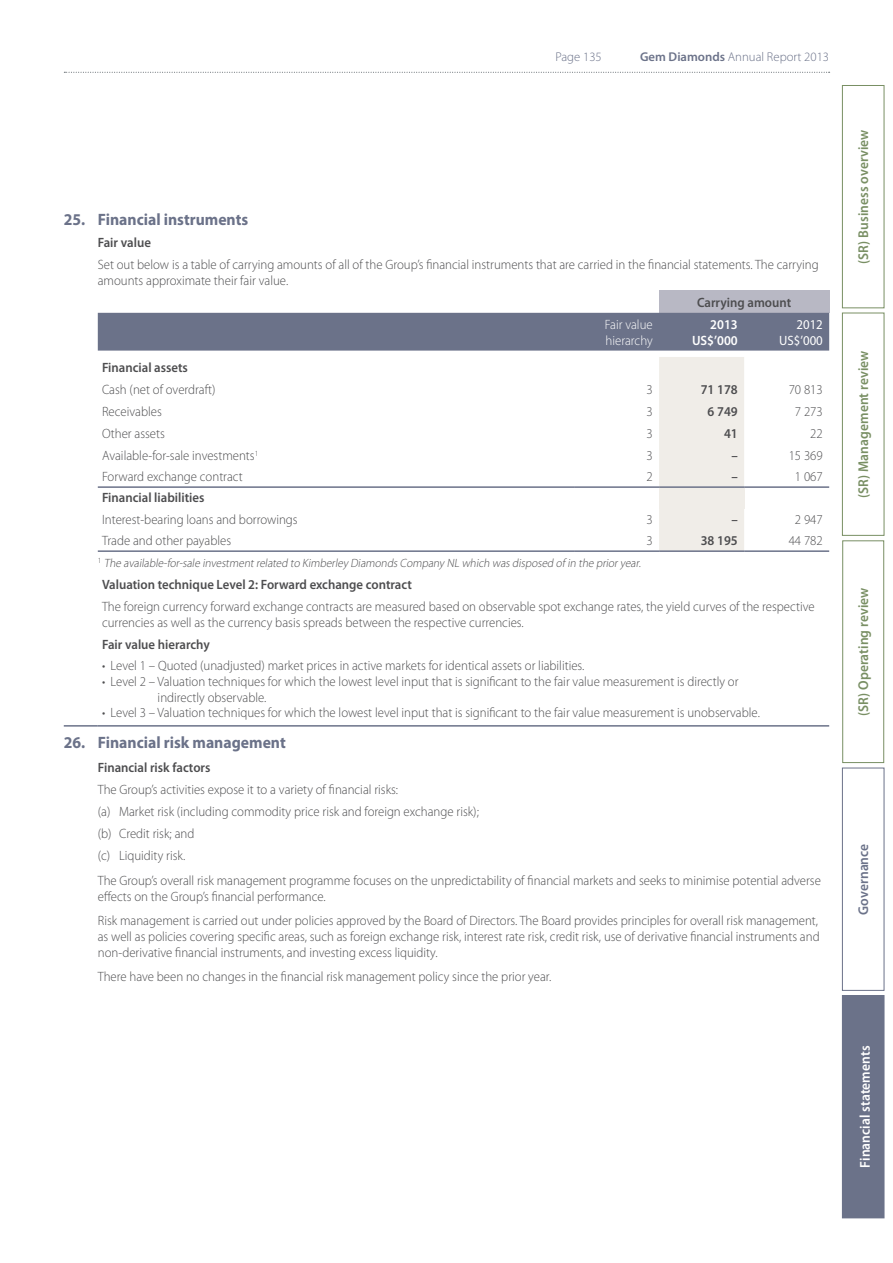
<style>
.page{position:relative;width:893px;height:1263px;background:#fff}
.page>*{position:absolute;margin:0;border:0;box-sizing:border-box;transform-origin:0 0}
.t1{font:700 16.5px "Myriad Pro";color:#6b7289;scale:.95 1}
.t2{font:600 14.25px "Myriad Pro";letter-spacing:.005em;color:#798f64;scale:.95 1}
.t3{font:600 14.25px "Myriad Pro";letter-spacing:.005em;color:#fff;scale:.95 1}
.t4{font:600 14.25px "Myriad Pro";letter-spacing:.005em;color:#6b7289;scale:.95 1}
.t5{font:300 13.5px/15.8px "Myriad Pro";color:#4d4d4f;scale:.95 1}
.t6{font:600 13.5px "Myriad Pro";color:#4d4d4f;scale:.95 1}
.t7{font:300 13.5px/15.8px "Myriad Pro";color:#fff;scale:.95 1}
.t8{font:600 13.5px/15.8px "Myriad Pro";color:#fff;text-align:right;scale:.95 1}
.t9{font:13.5px/15.8px "Myriad Pro";color:#fff;text-align:right;scale:.95 1}
.t10{font:300 12.75px "Myriad Pro";color:#6b7289}
.t11{font:italic 300 12px "Myriad Pro";color:#4d4d4f;scale:.95 1}
.s1{font-weight:600}
</style>
<div class="page">
<div style="left:842px;top:85px;width:42px;height:223px;border:1px solid #798f64"></div>
<div style="left:842px;top:313px;width:42px;height:223px;border:1px solid #798f64"></div>
<div style="left:842px;top:540px;width:42px;height:223px;border:1px solid #798f64"></div>
<div style="left:842px;top:767px;width:42px;height:224px;border:1px solid #6b7289"></div>
<div style="left:842px;top:995px;width:42px;height:223px;background:#6b7289"></div>
<svg style="left:64px;top:72px;width:766px;height:1px"></svg>
<div style="left:659px;top:291px;width:170px;height:22px;background:#b8b8c4"></div>
<div style="left:98px;top:313px;width:731px;height:38px;background:#6b7289"></div>
<div style="left:659px;top:357px;width:85px;height:193px;background:#f0ede8"></div>
<div style="left:659px;top:487px;width:85px;height:21px;background:#f0ede8"></div>
<hr style="left:98px;top:486px;width:476px;height:2px;background:#6b7289">
<hr style="left:659px;top:486px;width:85px;height:2px;background:#6b7289">
<hr style="left:744px;top:486px;width:85px;height:2px;background:#6b7289">
<hr style="left:98px;top:550px;width:476px;height:2px;background:#6b7289">
<hr style="left:574px;top:550px;width:85px;height:2px;background:#6b7289">
<hr style="left:659px;top:550px;width:85px;height:2px;background:#6b7289">
<hr style="left:744px;top:550px;width:85px;height:2px;background:#6b7289">
<hr style="left:574px;top:486px;width:85px;height:2px;background:#6b7289">
<hr style="left:64px;top:725px;width:34px;height:2px;background:#6b7289">
<hr style="left:98px;top:725px;width:731px;height:2px;background:#6b7289">
<p class="t10" style="left:555px;top:49px;width:48px">Page 135</p>
<p class="t10" style="left:640px;top:49px;width:191px"><span class="s1">Gem Diamonds</span> Annual Report 2013</p>
<p class="t1" style="left:64px;top:209px;width:196px">25. Financial instruments</p>
<p class="t6" style="left:98px;top:234px;width:57px">Fair value</p>
<p class="t5" style="left:98px;top:257px;width:760px">Set out below is a table of carrying amounts of all of the Group’s financial instruments that are carried in the financial statements. The carrying amounts approximate their fair value.</p>
<p class="t6" style="left:697px;top:294px;width:101px">Carrying amount</p>
<p class="t7" style="left:605px;top:316px;width:52px">Fair value hierarchy</p>
<p class="t8" style="left:692px;top:316px;width:50px">2013<br>US$’000</p>
<p class="t9" style="left:779px;top:316px;width:47px">2012<br>US$’000</p>
<p class="t6" style="left:102px;top:359px;width:92px">Financial assets</p>
<p class="t5" style="left:102px;top:382px;width:121px">Cash (net of overdraft)</p>
<p class="t5" style="left:646px;top:382px;width:8px">3</p>
<p class="t6" style="left:701px;top:381px;width:40px">71 178</p>
<p class="t5" style="left:789px;top:382px;width:37px">70 813</p>
<p class="t5" style="left:102px;top:404px;width:64px">Receivables</p>
<p class="t5" style="left:646px;top:404px;width:8px">3</p>
<p class="t6" style="left:708px;top:403px;width:33px">6 749</p>
<p class="t5" style="left:795px;top:404px;width:31px">7 273</p>
<p class="t5" style="left:102px;top:426px;width:68px">Other assets</p>
<p class="t5" style="left:646px;top:426px;width:8px">3</p>
<p class="t6" style="left:724px;top:425px;width:16px">41</p>
<p class="t5" style="left:810px;top:426px;width:15px">22</p>
<p class="t5" style="left:102px;top:448px;width:166px">Available-for-sale investments<sup>1</sup></p>
<p class="t5" style="left:646px;top:448px;width:8px">3</p>
<p class="t6" style="left:731px;top:447px;width:8px">–</p>
<p class="t5" style="left:789px;top:448px;width:37px">15 369</p>
<p class="t5" style="left:102px;top:469px;width:150px">Forward exchange contract</p>
<p class="t5" style="left:646px;top:469px;width:8px">2</p>
<p class="t6" style="left:731px;top:468px;width:8px">–</p>
<p class="t5" style="left:795px;top:469px;width:31px">1 067</p>
<p class="t6" style="left:102px;top:489px;width:109px">Financial liabilities</p>
<p class="t5" style="left:102px;top:512px;width:207px">Interest-bearing loans and borrowings</p>
<p class="t5" style="left:646px;top:512px;width:8px">3</p>
<p class="t6" style="left:731px;top:511px;width:8px">–</p>
<p class="t5" style="left:795px;top:512px;width:31px">2 947</p>
<p class="t5" style="left:102px;top:533px;width:137px">Trade and other payables</p>
<p class="t5" style="left:646px;top:533px;width:8px">3</p>
<p class="t6" style="left:701px;top:532px;width:40px">38 195</p>
<p class="t5" style="left:789px;top:533px;width:37px">44 782</p>
<p class="t11" style="left:98px;top:556px;width:575px"><sup>1</sup> The available-for-sale investmentrelated to Kimberley Diamonds Company NL which was disposed of in the prioryear.</p>
<p class="t6" style="left:102px;top:576px;width:328px">Valuation technique Level 2: Forward exchange contract</p>
<p class="t5" style="left:102px;top:599px;width:752px">The foreign currency forward exchange contracts are measured based on observable spot exchange rates, the yield curves of the respective currencies as well as the currency basis spreads between the respective currencies.</p>
<p class="t6" style="left:102px;top:636px;width:115px">Fair value hierarchy</p>
<p class="t5" style="left:102px;top:658px;width:509px">• Level 1 – Quoted (unadjusted) market prices in active markets for identical assets or liabilities.</p>
<p class="t5" style="left:158px;top:673px;width:613px;text-indent:-56px">• Level 2 – Valuation techniques for which the lowest level input that is significant to the fair value measurement is directly or indirectly observable.</p>
<p class="t5" style="left:102px;top:705px;width:694px">• Level 3 – Valuation techniques for which the lowest level input that is significant to the fair value measurement is unobservable.</p>
<p class="t1" style="left:64px;top:731px;width:235px">26. Financial risk management</p>
<p class="t6" style="left:98px;top:759px;width:120px">Financial risk factors</p>
<p class="t5" style="left:98px;top:778px;width:403px;line-height:22px">The Group’s activities expose it to a variety of financial risks:<br>(a) Market risk (including commodity price risk and foreign exchange risk); (b) Credit risk; and<br>(c) Liquidity risk.</p>
<p class="t5" style="left:98px;top:872px;width:763px">The Group’s overall risk management programme focuses on the unpredictability of financial markets and seeks to minimise potential adverse effects on the Group’s financial performance.</p>
<p class="t5" style="left:98px;top:913px;width:761px;text-align:justify">Risk management is carried out under policies approved by the Board of Directors. The Board provides principles for overall risk management, as well as policies covering specific areas, such as foreign exchange risk, interest rate risk, credit risk, use of derivative financial instruments and non-derivative financial instruments, and investing excess liquidity.</p>
<p class="t5" style="left:98px;top:969px;width:479px">There have been no changes in the financial risk management policy since the prior year.</p>
<p class="t2" style="left:854px;top:264px;width:143px;rotate:-90deg">(SR) Business overview</p>
<p class="t2" style="left:854px;top:498px;width:157px;rotate:-90deg">(SR) Management review</p>
<p class="t2" style="left:854px;top:716px;width:137px;rotate:-90deg">(SR) Operating review</p>
<p class="t4" style="left:854px;top:915px;width:76px;rotate:-90deg">Governance</p>
<p class="t3" style="left:856px;top:1167px;width:130px;rotate:-90deg">Financial statements</p>
</div>
